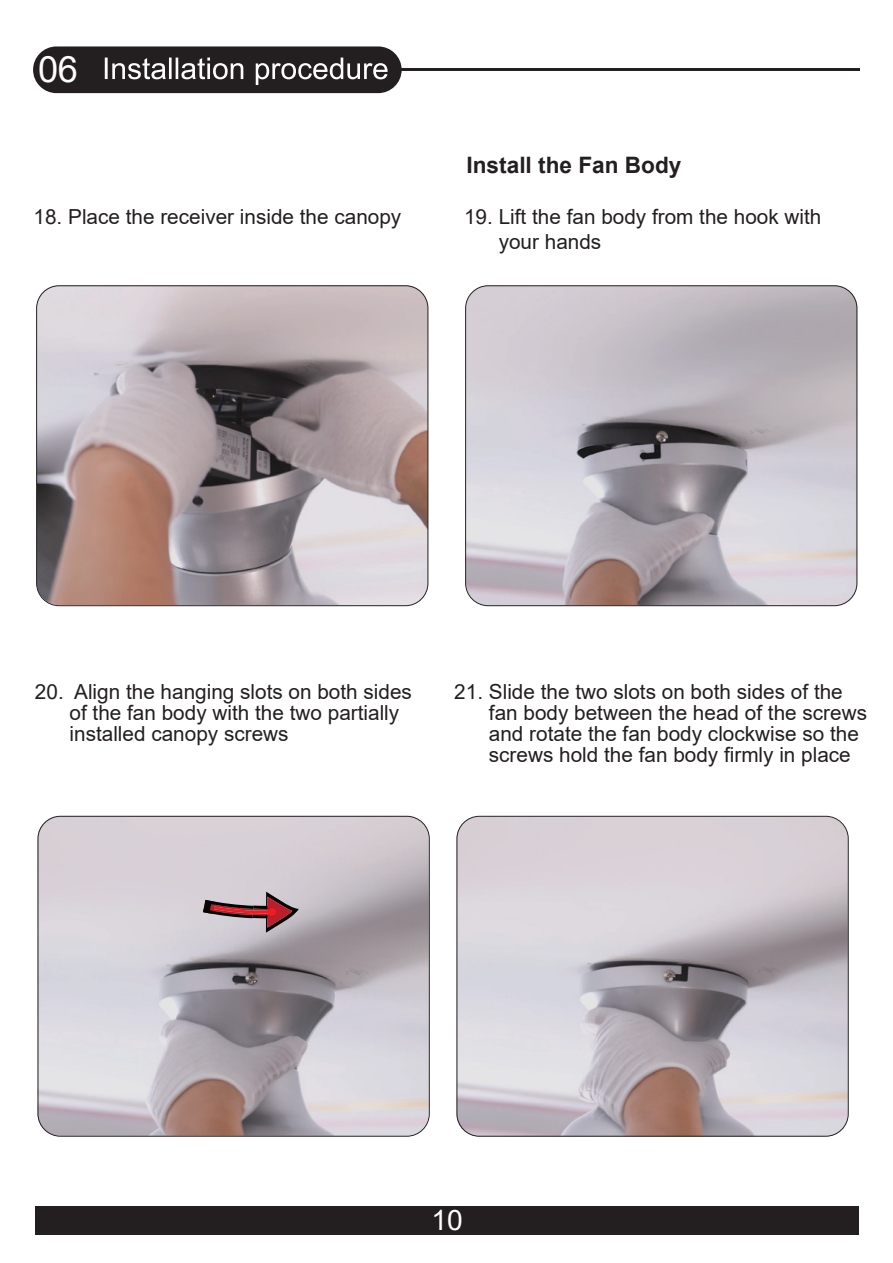
<style>
.page{position:relative;width:893px;height:1263px;background:#fff}
.page>*{position:absolute;margin:0;border:0;box-sizing:border-box;transform-origin:0 0}
.t1{font:36.3px "Arial";color:#fff}
.t2{font:28.2px "Arial";color:#fff}
.t3{font:700 22.65px "Arial";color:#231f20}
.t4{font:20.7px/21px "Arial";color:#231f20}
</style>
<div class="page">
<img style="left:458px;top:818px;width:389px;height:319px">
<img style="left:37px;top:816px;width:392px;height:320px">
<img style="left:467px;top:287px;width:390px;height:318px">
<img style="left:38px;top:285px;width:390px;height:320px">
<div style="left:36px;top:1206px;width:823px;height:29px;background:#231f20"></div>
<div style="left:36px;top:285px;width:392px;height:321px;border:1px solid #231f20;border-radius:22px"></div>
<div style="left:38px;top:816px;width:392px;height:320px;border:1px solid #231f20;border-radius:22px"></div>
<div style="left:456px;top:816px;width:393px;height:320px;border:1px solid #231f20;border-radius:22px"></div>
<div style="left:465px;top:285px;width:392px;height:321px;border:1px solid #231f20;border-radius:22px"></div>
<div style="left:33px;top:46px;width:369px;height:47px;background:#231f20;border-radius:23px"></div>
<hr style="left:102px;top:68px;width:757px;height:3px;background:#231f20">
<svg style="left:105px;top:58px;width:283px;height:27px"></svg>
<svg style="left:203px;top:892px;width:96px;height:41px;background:#ab878e"></svg>
<h1 class="t1" style="left:38px;top:44px;width:42px">06</h1>
<p class="t4" style="left:34px;top:207px;width:369px">18. Place the receiver inside the canopy</p>
<p class="t3" style="left:466px;top:149px;width:216px">Install the Fan Body</p>
<p class="t4" style="left:499px;top:205px;width:324px;line-height:24.9px;text-indent:-35px">19. Lift the fan body from the hook with your hands</p>
<p class="t4" style="left:70px;top:681px;width:344px;text-indent:-35px">20. Align the hanging slots on both sides of the fan body with the two partially installed canopy screws</p>
<p class="t4" style="left:489px;top:681px;width:380px;text-indent:-35px">21. Slide the two slots on both sides of the fan body between the head of the screws and rotate the fan body clockwise so the screws hold the fan body firmly in place</p>
<h2 class="t2" style="left:431px;top:1200px;width:33px">10</h2>
</div>
